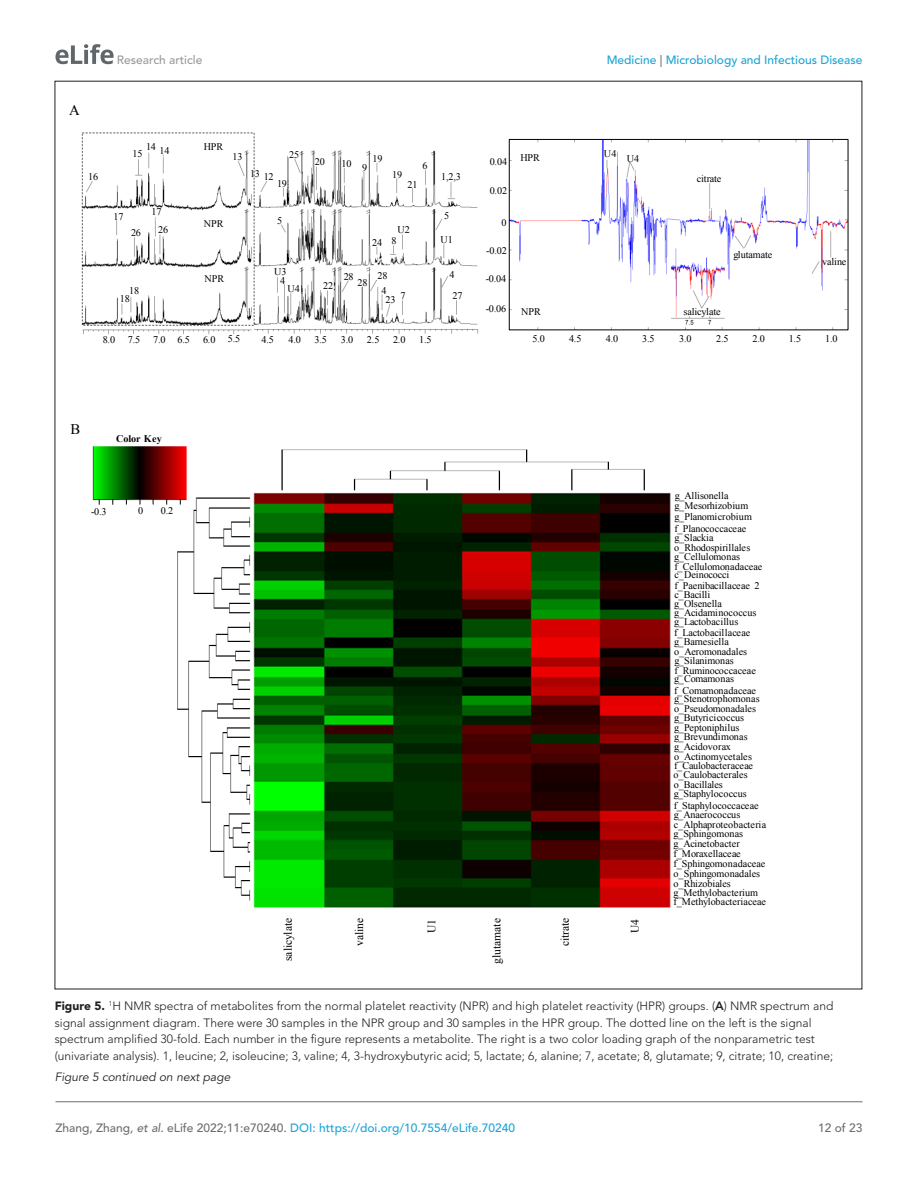
<style>
.page{position:relative;width:918px;height:1188px;background:#fff}
.page>*{position:absolute;margin:0;border:0;box-sizing:border-box;transform-origin:0 0}
.t1{font:14.7px "Times New Roman";color:#000}
.t2{font:300 12px/16.5px "Avenir LT Std";color:#231f20}
.t3{font:500 12px "Avenir LT Std";color:#1ea4d7}
.t4{font:italic 12px "Avenir LT Std";color:#231f20}
.t5{font:500 12px "Avenir LT Std";color:#9a9a9a}
.t6{font:500 12px "Avenir LT Std";color:#6e6e70}
.t7{font:11.55px "Times New Roman";letter-spacing:-.005em;color:#000}
.t8{font:10.2px/9.6px "Times New Roman";letter-spacing:-.005em;color:#000}
.t9{font:700 10.2px "Times New Roman";color:#000}
.s1{color:#6e6e70}
.s2{font-weight:900}
.s3{font-weight:800}
.s4{font-style:italic;color:#6e6e70}
</style>
<div class="page">
<svg style="left:56px;top:44px;width:58px;height:20px"></svg>
<hr style="left:56px;top:1101px;width:806px;height:1px;background:#6e6e70">
<img style="left:81px;top:132px;width:398px;height:202px">
<img style="left:511px;top:141px;width:335px;height:187px">
<div style="left:509px;top:139px;width:339px;height:191px;border:1px solid #000"></div>
<img style="left:253px;top:490px;width:418px;height:418px">
<img style="left:281px;top:450px;width:364px;height:40px">
<img style="left:177px;top:497px;width:74px;height:404px">
<img style="left:92px;top:446px;width:98px;height:58px">
<p class="t5" style="left:117px;top:53px;width:87px">Research article</p>
<p class="t3" style="left:607px;top:53px;width:257px">Medicine <span class="s1">|</span> Microbiology and Infectious Disease</p>
<h1 class="t1" style="left:69px;top:100px;width:12px">A</h1>
<p class="t8" style="left:88px;top:172px;width:11px">16</p>
<p class="t8" style="left:146px;top:142px;width:11px">14</p>
<p class="t8" style="left:160px;top:145px;width:11px">14</p>
<p class="t8" style="left:132px;top:149px;width:11px">15</p>
<p class="t8" style="left:113px;top:211px;width:11px">17</p>
<p class="t8" style="left:152px;top:207px;width:11px">17</p>
<p class="t8" style="left:131px;top:227px;width:11px">26</p>
<p class="t8" style="left:158px;top:225px;width:11px">26</p>
<p class="t8" style="left:129px;top:286px;width:11px">18</p>
<p class="t8" style="left:120px;top:293px;width:12px">18</p>
<p class="t8" style="left:204px;top:142px;width:21px">HPR</p>
<p class="t8" style="left:233px;top:152px;width:11px">13</p>
<p class="t8" style="left:289px;top:149px;width:11px">25</p>
<p class="t8" style="left:250px;top:169px;width:11px">13</p>
<p class="t8" style="left:264px;top:172px;width:11px">12</p>
<p class="t8" style="left:277px;top:178px;width:11px">19</p>
<p class="t8" style="left:373px;top:154px;width:11px">19</p>
<p class="t8" style="left:315px;top:157px;width:11px">20</p>
<p class="t8" style="left:341px;top:158px;width:27px">10 9</p>
<p class="t8" style="left:392px;top:170px;width:11px">19</p>
<p class="t8" style="left:423px;top:161px;width:7px">6</p>
<p class="t8" style="left:408px;top:179px;width:11px">21</p>
<p class="t8" style="left:441px;top:172px;width:21px">1,2,3</p>
<p class="t8" style="left:204px;top:218px;width:21px">NPR</p>
<p class="t8" style="left:205px;top:273px;width:21px">NPR</p>
<p class="t8" style="left:277px;top:216px;width:7px">5</p>
<p class="t8" style="left:397px;top:225px;width:14px">U2</p>
<p class="t8" style="left:372px;top:238px;width:26px">24 8</p>
<p class="t8" style="left:444px;top:210px;width:7px">5</p>
<p class="t8" style="left:440px;top:234px;width:14px">U1</p>
<p class="t8" style="left:274px;top:267px;width:14px;line-height:9.1px;text-align:center">U3<br>4</p>
<p class="t8" style="left:449px;top:270px;width:7px">4</p>
<p class="t8" style="left:377px;top:271px;width:11px">28</p>
<p class="t8" style="left:344px;top:272px;width:11px">28</p>
<p class="t8" style="left:358px;top:277px;width:11px">28</p>
<p class="t8" style="left:323px;top:280px;width:11px">22</p>
<p class="t8" style="left:287px;top:284px;width:14px">U4</p>
<p class="t8" style="left:381px;top:286px;width:7px">4</p>
<p class="t8" style="left:386px;top:295px;width:21px">23 7</p>
<p class="t8" style="left:453px;top:291px;width:11px">27</p>
<p class="t8" style="left:103px;top:335px;width:14px">8.0</p>
<p class="t8" style="left:128px;top:335px;width:14px">7.5</p>
<p class="t8" style="left:153px;top:334px;width:38px">7.0 6.5</p>
<p class="t8" style="left:203px;top:334px;width:39px">6.0 5.5</p>
<p class="t8" style="left:262px;top:334px;width:14px">4.5</p>
<p class="t8" style="left:288px;top:335px;width:14px">4.0</p>
<p class="t8" style="left:314px;top:335px;width:14px">3.5</p>
<p class="t8" style="left:341px;top:334px;width:14px">3.0</p>
<p class="t8" style="left:367px;top:334px;width:14px">2.5</p>
<p class="t8" style="left:393px;top:334px;width:14px">2.0</p>
<p class="t8" style="left:419px;top:334px;width:14px">1.5</p>
<p class="t8" style="left:490px;top:157px;width:19px">0.04</p>
<p class="t8" style="left:490px;top:186px;width:19px">0.02</p>
<p class="t8" style="left:501px;top:218px;width:7px">0</p>
<p class="t8" style="left:486px;top:245px;width:22px">-0.02</p>
<p class="t8" style="left:486px;top:274px;width:22px">-0.04</p>
<p class="t8" style="left:486px;top:304px;width:22px">-0.06</p>
<p class="t8" style="left:521px;top:153px;width:21px">HPR</p>
<p class="t8" style="left:604px;top:151px;width:37px">U4 U4</p>
<p class="t8" style="left:521px;top:307px;width:21px">NPR</p>
<p class="t8" style="left:697px;top:174px;width:26px">citrate</p>
<p class="t8" style="left:733px;top:249px;width:40px">glutamate</p>
<p class="t8" style="left:684px;top:306px;width:39px">salicylate</p>
<p class="t8" style="left:822px;top:257px;width:26px">valine</p>
<p class="t8" style="left:532px;top:333px;width:14px">5.0</p>
<p class="t8" style="left:569px;top:333px;width:14px">4.5</p>
<p class="t8" style="left:606px;top:334px;width:14px">4.0</p>
<p class="t8" style="left:642px;top:333px;width:14px">3.5</p>
<p class="t8" style="left:679px;top:334px;width:14px">3.0</p>
<p class="t8" style="left:716px;top:334px;width:14px">2.5</p>
<p class="t8" style="left:752px;top:333px;width:14px">2.0</p>
<p class="t8" style="left:789px;top:333px;width:14px">1.5</p>
<p class="t8" style="left:825px;top:333px;width:14px">1.0</p>
<h1 class="t1" style="left:71px;top:419px;width:11px">B</h1>
<p class="t9" style="left:116px;top:432px;width:47px">Color Key</p>
<p class="t8" style="left:91px;top:506px;width:17px">-0.3</p>
<p class="t8" style="left:138px;top:506px;width:7px">0</p>
<p class="t8" style="left:161px;top:506px;width:14px">0.2</p>
<p class="t7" style="left:280px;top:961px;width:45px;rotate:-90deg">salicylate</p>
<p class="t7" style="left:424px;top:933px;width:15px;rotate:-90deg">U1</p>
<p class="t7" style="left:351px;top:946px;width:29px;rotate:-90deg">valine</p>
<p class="t7" style="left:489px;top:964px;width:47px;rotate:-90deg">glutamate</p>
<p class="t7" style="left:557px;top:946px;width:30px;rotate:-90deg">citrate</p>
<p class="t7" style="left:627px;top:933px;width:15px;rotate:-90deg">U4</p>
<p class="t8" style="left:675px;top:491px;width:79px;line-height:10.2px">g_Allisonella g_Mesorhizobium g_Planomicrobium</p>
<p class="t8" style="left:674px;top:524px;width:73px;line-height:9px">f_Planococcaceae g_Slackia</p>
<p class="t8" style="left:674px;top:544px;width:78px;line-height:8.2px">o_Rhodospirillales g_Cellulomonas</p>
<p class="t8" style="left:674px;top:562px;width:89px;line-height:8.2px">f_Cellulomonadaceae c_Deinococci</p>
<p class="t8" style="left:674px;top:581px;width:87px;line-height:9.1px">f_Paenibacillaceae 2 c_Bacilli g_Olsenella g_Acidaminococcus g_Lactobacillus</p>
<p class="t8" style="left:674px;top:628px;width:78px;line-height:8.7px">f_Lactobacillaceae g_Barnesiella</p>
<p class="t8" style="left:674px;top:646px;width:74px;line-height:9.1px">o_Aeromonadales g_Silanimonas</p>
<p class="t8" style="left:674px;top:667px;width:83px;line-height:7.8px">f_Ruminococcaceae g_Comamonas</p>
<p class="t8" style="left:674px;top:686px;width:87px;line-height:8.6px">f_Comamonadaceae g_Stenotrophomonas</p>
<p class="t8" style="left:673px;top:704px;width:84px">o_Pseudomonadales g_Butyricicoccus g_Peptoniphilus g_Brevundimonas g_Acidovorax o_Actinomycetales f_Caulobacteraceae o_Caulobacterales o_Bacillales g_Staphylococcus</p>
<p class="t8" style="left:674px;top:800px;width:94px">f_Staphylococcaceae g_Anaerococcus c_Alphaproteobacteria g_Sphingomonas g_Acinetobacter f_Moraxellaceae f_Sphingomonadaceae o_Sphingomonadales o_Rhizobiales g_Methylobacterium f_Methylobacteriaceae</p>
<p class="t2" style="left:55px;top:998px;width:780px"><span class="s2">Figure 5.</span> <sup>1</sup>H NMR spectra of metabolites from the normal platelet reactivity (NPR) and high platelet reactivity (HPR) groups. (<span class="s3">A</span>) NMR spectrum and signal assignment diagram. There were 30 samples in the NPR group and 30 samples in the HPR group. The dotted line on the left is the signal spectrum amplified 30-fold. Each number in the figure represents a metabolite. The right is a two color loading graph of the nonparametric test (univariate analysis). 1, leucine; 2, isoleucine; 3, valine; 4, 3-hydroxybutyric acid; 5, lactate; 6, alanine; 7, acetate; 8, glutamate; 9, citrate; 10, creatine;</p>
<p class="t4" style="left:55px;top:1070px;width:177px">Figure 5 continued on next page</p>
<p class="t3" style="left:56px;top:1121px;width:461px"><span class="s1">Zhang, Zhang</span><span class="s4">, et al</span><span class="s1">. eLife 2022;11:e70240.</span> DOI: https://doi.org/10.7554/eLife.70240</p>
<p class="t6" style="left:818px;top:1121px;width:46px">12 of 23</p>
</div>
